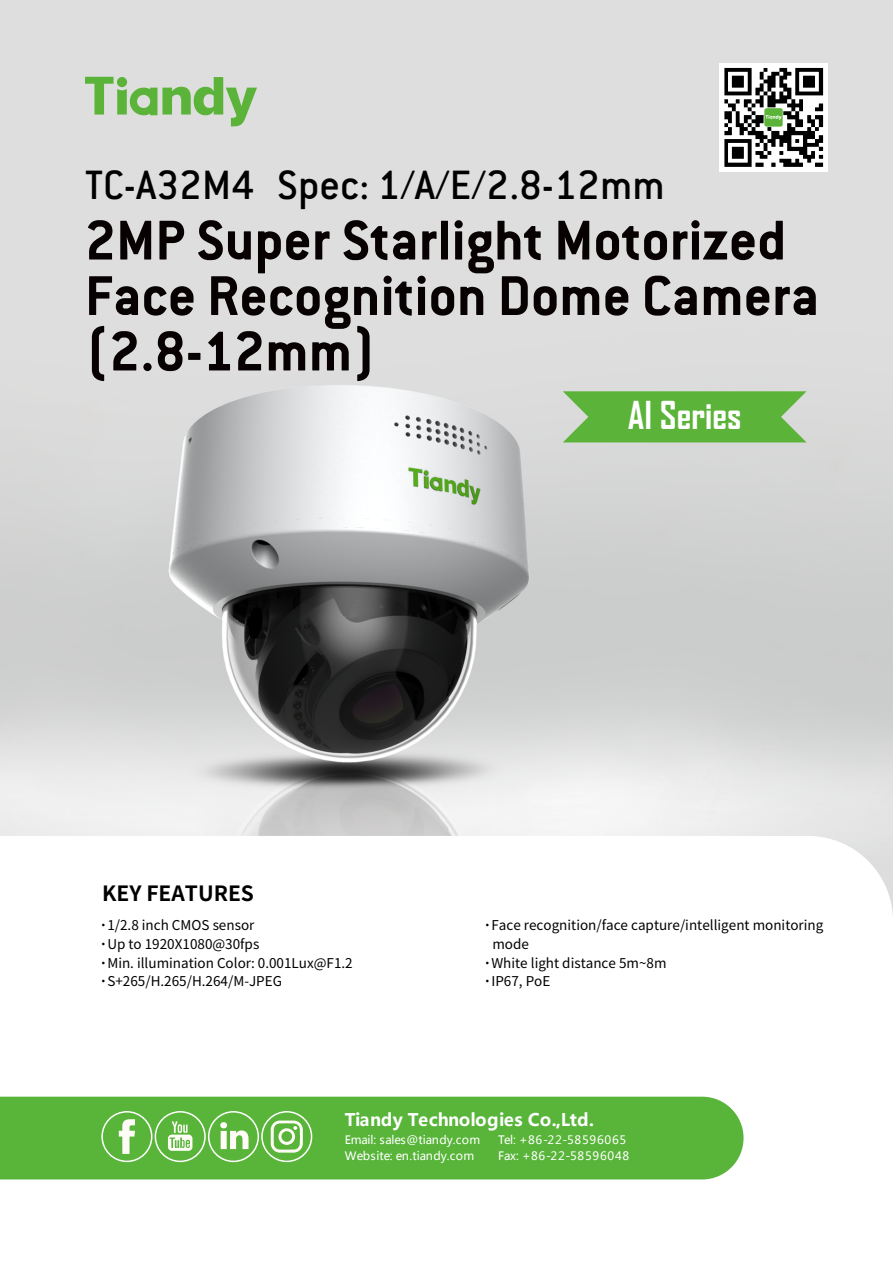
<style>
.page{position:relative;width:893px;height:1263px;background:#fff}
.page>*{position:absolute;margin:0;border:0;box-sizing:border-box;transform-origin:0 0}
.t1{font:700 61.5px/55.5px "Conduit ITC";color:#070102}
.t2{font:500 45px "Conduit ITC";color:#010101}
.t3{font:700 36.9px "Agency FB";color:#fff}
.t4{font:700 21px "Source Han Sans CN";color:#000}
.t5{font:700 17.25px "Microsoft Ya Hei";letter-spacing:.005em;color:#fff}
.t6{font:13.5px/18.6px "Source Han Sans CN";color:#000}
.t7{font:11.55px/15.8px "Microsoft Ya Hei";letter-spacing:.015em;color:#fff}
.t8{font:11.55px/16px "Microsoft Ya Hei";letter-spacing:.065em;color:#fff}
.s1{font-weight:700}
</style>
<div class="page">
<img style="left:0;top:0;width:893px;height:914px">
<div style="left:0;top:1097px;width:743px;height:82px;background:#58b539"></div>
<div style="left:101px;top:1111px;width:51px;height:51px;border:2px solid #fff;border-radius:50%"></div>
<svg style="left:119px;top:1119px;width:16px;height:35px"></svg>
<div style="left:155px;top:1111px;width:51px;height:51px;border:2px solid #fff;border-radius:50%"></div>
<svg style="left:168px;top:1121px;width:24px;height:30px"></svg>
<div style="left:208px;top:1111px;width:51px;height:51px;border:2px solid #fff;border-radius:50%"></div>
<svg style="left:220px;top:1122px;width:28px;height:27px"></svg>
<div style="left:261px;top:1111px;width:51px;height:51px;border:2px solid #fff;border-radius:50%"></div>
<svg style="left:271px;top:1120px;width:32px;height:33px"></svg>
<svg style="left:85px;top:77px;width:172px;height:49px;background:#abcd9e"></svg>
<svg style="left:563px;top:391px;width:243px;height:51px;background:#68b84a"></svg>
<div style="left:719px;top:63px;width:109px;height:109px;background:#fff"></div>
<svg style="left:724px;top:68px;width:99px;height:99px"></svg>
<h2 class="t2" style="left:85px;top:158px;width:581px">TC-A32M4 Spec: 1/A/E/2.8-12mm</h2>
<h1 class="t1" style="left:85px;top:211px;width:736px">2MP Super Starlight Motorized<br>Face Recognition Dome Camera (2.8-12mm)</h1>
<h3 class="t3" style="left:628px;top:393px;width:115px">AI Series</h3>
<h3 class="t4" style="left:102px;top:882px;width:153px">KEY FEATURES</h3>
<p class="t6" style="left:99px;top:916px;width:255px"><span class="s1">·</span>1/2.8 inch CMOS sensor<br><span class="s1">·</span>Up to 1920X1080@30fps<br><span class="s1">·</span>Min. illumination Color: 0.001Lux@F1.2 <span class="s1">·</span>S+265/H.265/H.264/M-JPEG</p>
<p class="t6" style="left:483px;top:916px;width:341px"><span class="s1">·</span>Face recognition/face capture/intelligent monitoring</p>
<p class="t6" style="left:492px;top:935px;width:38px">mode</p>
<p class="t6" style="left:483px;top:953px;width:185px"><span class="s1">·</span>White light distance 5m~8m</p>
<p class="t6" style="left:483px;top:972px;width:68px"><span class="s1">·</span>IP67, PoE</p>
<p class="t5" style="left:345px;top:1108px;width:251px">Tiandy Technologies Co.,Ltd.</p>
<p class="t7" style="left:345px;top:1131px;width:137px">Email: sales@tiandy.com<br>Website: en.tiandy.com</p>
<p class="t8" style="left:498px;top:1131px;width:133px">Tel: +86-22-58596065<br>Fax: +86-22-58596048</p>
</div>
